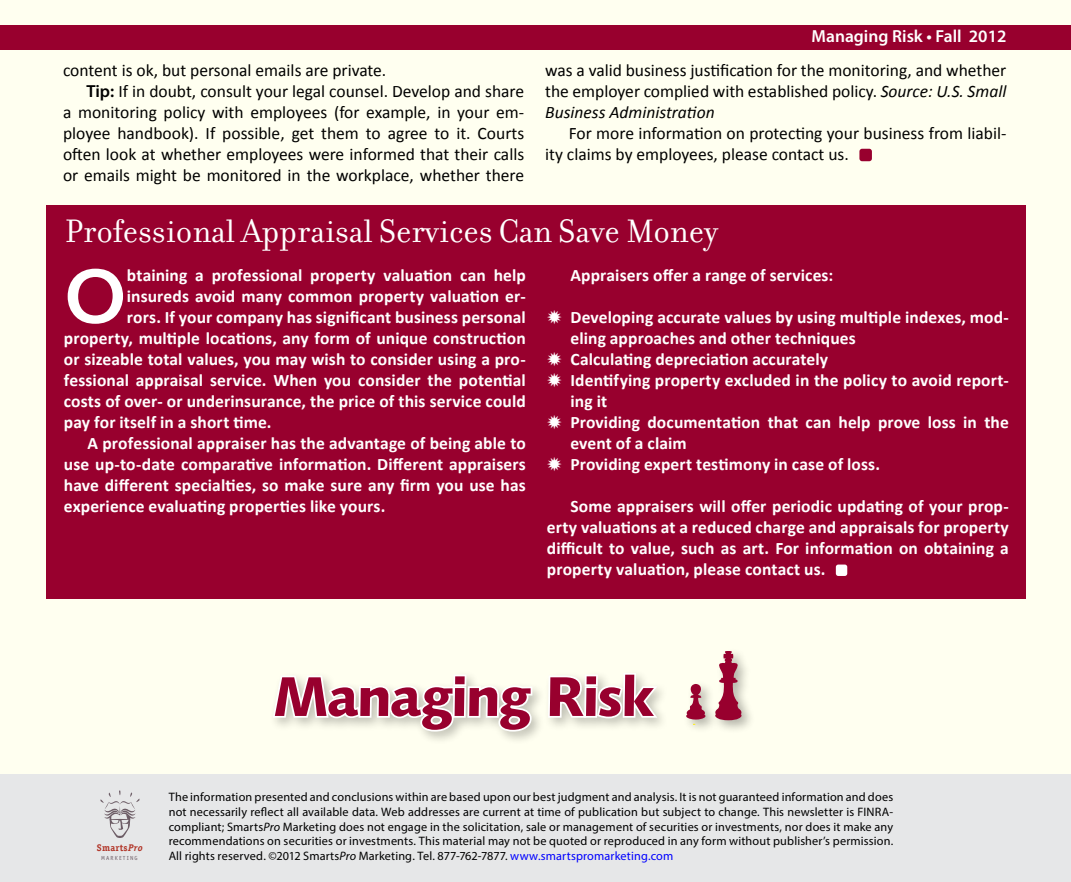
<style>
.page{position:relative;width:1071px;height:882px;background:#fff}
.page>*{position:absolute;margin:0;border:0;box-sizing:border-box;transform-origin:0 0}
.t1{font:77.17px "Humanist 531 BT Bold A";color:#fff}
.t2{font:56px "Humanist 531 BT Black A";letter-spacing:-.03em;color:#98002e}
.t3{font:35px "Filosofia";color:#fff}
.t4{font:700 17.5px/21px "Calibri";letter-spacing:.005em;color:#fff}
.t5{font:17.5px/21px "Calibri";color:#000;text-align:justify}
.t6{font:600 17.5px "Myriad Pro";color:#fff}
.t7{font:12.25px/14.7px "Myriad Pro";letter-spacing:.01em;color:#000;text-align:justify}
.t8{font:700 9.62px "Officina Serif";letter-spacing:.03em;color:#b13427}
.t9{font:5.95px "Officina Sans";letter-spacing:.2em;color:#6c5c65}
.s1{font-family:"Myriad Pro";font-weight:600}
.s2{font-style:italic}
.s3{color:#00f}
</style>
<div class="page">
<div style="left:1px;top:1px;width:1070px;height:881px;background:#fffff0"></div>
<div style="left:0;top:25px;width:1071px;height:24px;background:#98002e"></div>
<div style="left:0;top:775px;width:1071px;height:107px;background:#e6e7e8"></div>
<svg style="left:100px;top:791px;width:40px;height:47px"></svg>
<div style="left:46px;top:205px;width:980px;height:393px;background:#98002e"></div>
<div style="left:836px;top:565px;width:11px;height:11px;background:#fff;border-radius:3px"></div>
<div style="left:682px;top:647px;width:73px;height:90px;background:#000;opacity:.3"></div>
<svg style="left:686px;top:684px;width:20px;height:41px"></svg>
<svg style="left:714px;top:651px;width:28px;height:69px"></svg>
<div style="left:269px;top:668px;width:401px;height:77px;background:#000;opacity:.25"></div>
<svg style="left:271px;top:668px;width:263px;height:65px"></svg>
<svg style="left:546px;top:671px;width:115px;height:50px"></svg>
<div style="left:859px;top:149px;width:13px;height:12px;background:#98002e;border-radius:3px"></div>
<p class="t5" style="left:63px;top:60px;width:325px">content is ok, but personal emails are private.</p>
<p class="t5" style="left:87px;top:81px;width:439px"><span class="s1">Tip:</span> If in doubt, consult your legal counsel. Develop and share</p>
<p class="t5" style="left:63px;top:102px;width:463px">a monitoring policy with employees (for example, in your em-</p>
<p class="t5" style="left:63px;top:123px;width:463px">ployee handbook). If possible, get them to agree to it. Courts</p>
<p class="t5" style="left:63px;top:144px;width:463px">often look at whether employees were informed that their calls</p>
<p class="t5" style="left:63px;top:165px;width:463px">or emails might be monitored in the workplace, whether there</p>
<p class="t6" style="left:812px;top:25px;width:196px">Managing Risk • Fall 2012</p>
<p class="t5" style="left:545px;top:60px;width:463px">was a valid business justification for the monitoring, and whether the employer complied with established policy. <span class="s2">Source: U.S. Small Business Administration</span></p>
<p class="t5" style="left:545px;top:123px;width:463px;text-indent:24px">For more information on protecting your business from liabil&shy;ity claims by employees, please contact us.</p>
<h3 class="t3" style="left:65px;top:211px;width:655px">Professional Appraisal Services Can Save Money</h3>
<h1 class="t1" style="left:64px;top:249px;width:65px">O</h1>
<p class="t4" style="left:127px;top:265px;width:400px">btaining a professional property valuation can help</p>
<p class="t4" style="left:127px;top:286px;width:400px">insureds avoid many common property valuation er-</p>
<p class="t4" style="left:127px;top:307px;width:400px">rors. If your company has significant business personal</p>
<p class="t4" style="left:64px;top:328px;width:463px">property, multiple locations, any form of unique construction</p>
<p class="t4" style="left:64px;top:349px;width:463px">or sizeable total values, you may wish to consider using a pro-</p>
<p class="t4" style="left:64px;top:370px;width:463px">fessional appraisal service. When you consider the potential</p>
<p class="t4" style="left:64px;top:391px;width:464px">costs of over- or underinsurance, the price of this service could</p>
<p class="t4" style="left:64px;top:412px;width:209px">pay for itself in a short time.</p>
<p class="t4" style="left:87px;top:433px;width:440px">A professional appraiser has the advantage of being able to</p>
<p class="t4" style="left:64px;top:454px;width:463px">use up-to-date comparative information. Different appraisers</p>
<p class="t4" style="left:64px;top:475px;width:463px">have different specialties, so make sure any firm you use has</p>
<p class="t4" style="left:64px;top:496px;width:323px">experience evaluating properties like yours.</p>
<p class="t4" style="left:570px;top:265px;width:264px">Appraisers offer a range of services:</p>
<p class="t4" style="left:570px;top:307px;width:440px">Developing accurate values by using multiple indexes, mod&shy;eling approaches and other techniques<br>Calculating depreciation accurately<br>Identifying property excluded in the policy to avoid report&shy;ing it<br>Providing documentation that can help prove loss in the event of a claim<br>Providing expert testimony in case of loss.</p>
<p class="t4" style="left:547px;top:496px;width:464px;text-align:justify;text-indent:24px">Some appraisers will offer periodic updating of your prop&shy;erty valuations at a reduced charge and appraisals for property difficult to value, such as art. For information on obtaining a property valuation, please contact us.</p>
<p class="t8" style="left:97px;top:841px;width:47px">Smarts<span class="s2">Pro</span></p>
<p class="t9" style="left:101px;top:854px;width:38px">MARKETING</p>
<h2 class="t2" style="left:274px;top:661px;width:382px">Managing Risk</h2>
<p class="t7" style="left:169px;top:789px;width:726px">The information presented and conclusions within are based upon our best judgment and analysis. It is not guaranteed information and does not necessarily reflect all available data. Web addresses are current at time of publication but subject to change. This newsletter is FINRA&shy;compliant; Smarts<span class="s2">Pro</span> Marketing does not engage in the solicitation, sale or management of securities or investments, nor does it make any recommendations on securities or investments. This material may not be quoted or reproduced in any form without publisher’s permission.<br>All rights reserved. ©2012 Smarts<span class="s2">Pro</span> Marketing. Tel. 877-762-7877. <span class="s3">www.smartspromarketing.com</span></p>
</div>
